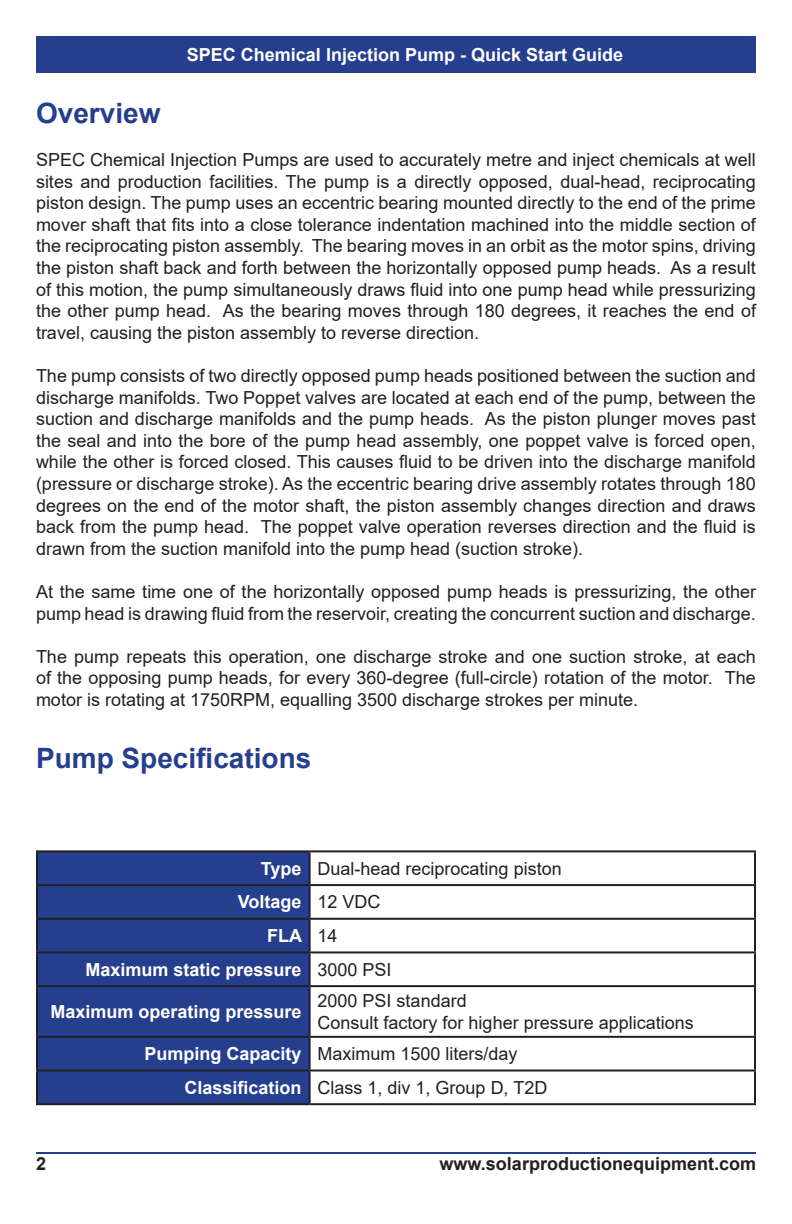
<style>
.page{position:relative;width:792px;height:1224px;background:#fff}
.page>*{position:absolute;margin:0;border:0;box-sizing:border-box;transform-origin:0 0}
.Section_Header{font:700 28px "Arial";color:#253f8e}
.Spec_Table__Value{font:18px/21.6px "Arial";color:#231f20;text-align:justify}
.Spec_Table__Header{font:700 18px "Arial";color:#fff}
.t1{font:700 18px "Arial";color:#231f20}
</style>
<div class="page">
<hr style="left:36px;top:1152px;width:720px;height:2px;background:#253f8e">
<div style="left:36px;top:36px;width:720px;height:37px;background:#253f8e"></div>
<div style="left:38px;top:852px;width:271px;height:251px;background:#253f8e"></div>
<hr style="left:36px;top:850px;width:274px;height:2px;background:#231f20">
<hr style="left:36px;top:852px;width:2px;height:32px;background:#231f20">
<hr style="left:310px;top:850px;width:446px;height:2px;background:#231f20">
<hr style="left:309px;top:852px;width:2px;height:32px;background:#231f20">
<hr style="left:754px;top:852px;width:2px;height:32px;background:#231f20">
<hr style="left:36px;top:884px;width:274px;height:2px;background:#231f20">
<hr style="left:36px;top:886px;width:2px;height:32px;background:#231f20">
<hr style="left:310px;top:884px;width:446px;height:2px;background:#231f20">
<hr style="left:309px;top:886px;width:2px;height:32px;background:#231f20">
<hr style="left:754px;top:886px;width:2px;height:32px;background:#231f20">
<hr style="left:36px;top:918px;width:274px;height:2px;background:#231f20">
<hr style="left:36px;top:920px;width:2px;height:31px;background:#231f20">
<hr style="left:310px;top:918px;width:446px;height:2px;background:#231f20">
<hr style="left:309px;top:920px;width:2px;height:31px;background:#231f20">
<hr style="left:754px;top:920px;width:2px;height:31px;background:#231f20">
<hr style="left:36px;top:951px;width:274px;height:2px;background:#231f20">
<hr style="left:36px;top:953px;width:2px;height:32px;background:#231f20">
<hr style="left:310px;top:951px;width:446px;height:2px;background:#231f20">
<hr style="left:309px;top:953px;width:2px;height:32px;background:#231f20">
<hr style="left:754px;top:953px;width:2px;height:32px;background:#231f20">
<hr style="left:36px;top:985px;width:274px;height:2px;background:#231f20">
<hr style="left:36px;top:987px;width:2px;height:49px;background:#231f20">
<hr style="left:310px;top:985px;width:446px;height:2px;background:#231f20">
<hr style="left:309px;top:987px;width:2px;height:49px;background:#231f20">
<hr style="left:754px;top:987px;width:2px;height:49px;background:#231f20">
<hr style="left:36px;top:1036px;width:274px;height:2px;background:#231f20">
<hr style="left:36px;top:1038px;width:2px;height:32px;background:#231f20">
<hr style="left:310px;top:1036px;width:446px;height:2px;background:#231f20">
<hr style="left:309px;top:1038px;width:2px;height:32px;background:#231f20">
<hr style="left:754px;top:1038px;width:2px;height:32px;background:#231f20">
<hr style="left:36px;top:1070px;width:274px;height:2px;background:#231f20">
<hr style="left:36px;top:1072px;width:2px;height:31px;background:#231f20">
<hr style="left:310px;top:1070px;width:446px;height:2px;background:#231f20">
<hr style="left:309px;top:1072px;width:2px;height:31px;background:#231f20">
<hr style="left:754px;top:1072px;width:2px;height:31px;background:#231f20">
<hr style="left:36px;top:1103px;width:274px;height:2px;background:#231f20">
<hr style="left:310px;top:1103px;width:446px;height:2px;background:#231f20">
<p class="Spec_Table__Header" style="left:187px;top:42px;width:438px">SPEC Chemical Injection Pump - Quick Start Guide</p>
<p class="Section_Header" style="left:36px;top:93px;width:126px">Overview</p>
<p class="Spec_Table__Value" style="left:36px;top:149px;width:722px">SPEC Chemical Injection Pumps are used to accurately metre and inject chemicals at well sites and production facilities. The pump is a directly opposed, dual-head, reciprocating piston design. The pump uses an eccentric bearing mounted directly to the end of the prime mover shaft that fits into a close tolerance indentation machined into the middle section of the reciprocating piston assembly. The bearing moves in an orbit as the motor spins, driving the piston shaft back and forth between the horizontally opposed pump heads. As a result of this motion, the pump simultaneously draws fluid into one pump head while pressurizing the other pump head. As the bearing moves through 180 degrees, it reaches the end of travel, causing the piston assembly to reverse direction.</p>
<p class="Spec_Table__Value" style="left:36px;top:365px;width:722px">The pump consists of two directly opposed pump heads positioned between the suction and discharge manifolds. Two Poppet valves are located at each end of the pump, between the suction and discharge manifolds and the pump heads. As the piston plunger moves past the seal and into the bore of the pump head assembly, one poppet valve is forced open, while the other is forced closed. This causes fluid to be driven into the discharge manifold (pressure or discharge stroke). As the eccentric bearing drive assembly rotates through 180 degrees on the end of the motor shaft, the piston assembly changes direction and draws back from the pump head. The poppet valve operation reverses direction and the fluid is drawn from the suction manifold into the pump head (suction stroke).</p>
<p class="Spec_Table__Value" style="left:36px;top:581px;width:722px">At the same time one of the horizontally opposed pump heads is pressurizing, the other pump head is drawing fluid from the reservoir, creating the concurrent suction and discharge.</p>
<p class="Spec_Table__Value" style="left:36px;top:646px;width:721px">The pump repeats this operation, one discharge stroke and one suction stroke, at each of the opposing pump heads, for every 360-degree (full-circle) rotation of the motor. The motor is rotating at 1750RPM, equalling 3500 discharge strokes per minute.</p>
<p class="Section_Header" style="left:36px;top:739px;width:277px">Pump Specifications</p>
<p class="Spec_Table__Header" style="left:261px;top:856px;width:42px">Type</p>
<p class="Spec_Table__Value" style="left:318px;top:858px;width:246px">Dual-head reciprocating piston</p>
<p class="Spec_Table__Header" style="left:238px;top:889px;width:65px">Voltage</p>
<p class="Spec_Table__Value" style="left:318px;top:891px;width:65px">12 VDC</p>
<p class="Spec_Table__Header" style="left:267px;top:923px;width:36px">FLA</p>
<p class="Spec_Table__Value" style="left:318px;top:925px;width:22px">14</p>
<p class="Spec_Table__Header" style="left:86px;top:957px;width:218px">Maximum static pressure</p>
<p class="Spec_Table__Value" style="left:318px;top:959px;width:76px">3000 PSI</p>
<p class="Spec_Table__Header" style="left:51px;top:999px;width:253px">Maximum operating pressure</p>
<p class="Spec_Table__Value" style="left:318px;top:990px;width:378px">2000 PSI standard<br>Consult factory for higher pressure applications</p>
<p class="Spec_Table__Header" style="left:145px;top:1041px;width:159px">Pumping Capacity</p>
<p class="Spec_Table__Value" style="left:318px;top:1043px;width:202px">Maximum 1500 liters/day</p>
<p class="Spec_Table__Header" style="left:185px;top:1075px;width:119px">Classification</p>
<p class="Spec_Table__Value" style="left:318px;top:1077px;width:231px">Class 1, div 1, Group D, T2D</p>
<p class="t1" style="left:36px;top:1151px;width:12px">2</p>
<p class="t1" style="left:440px;top:1151px;width:318px">www.solarproductionequipment.com</p>
</div>
